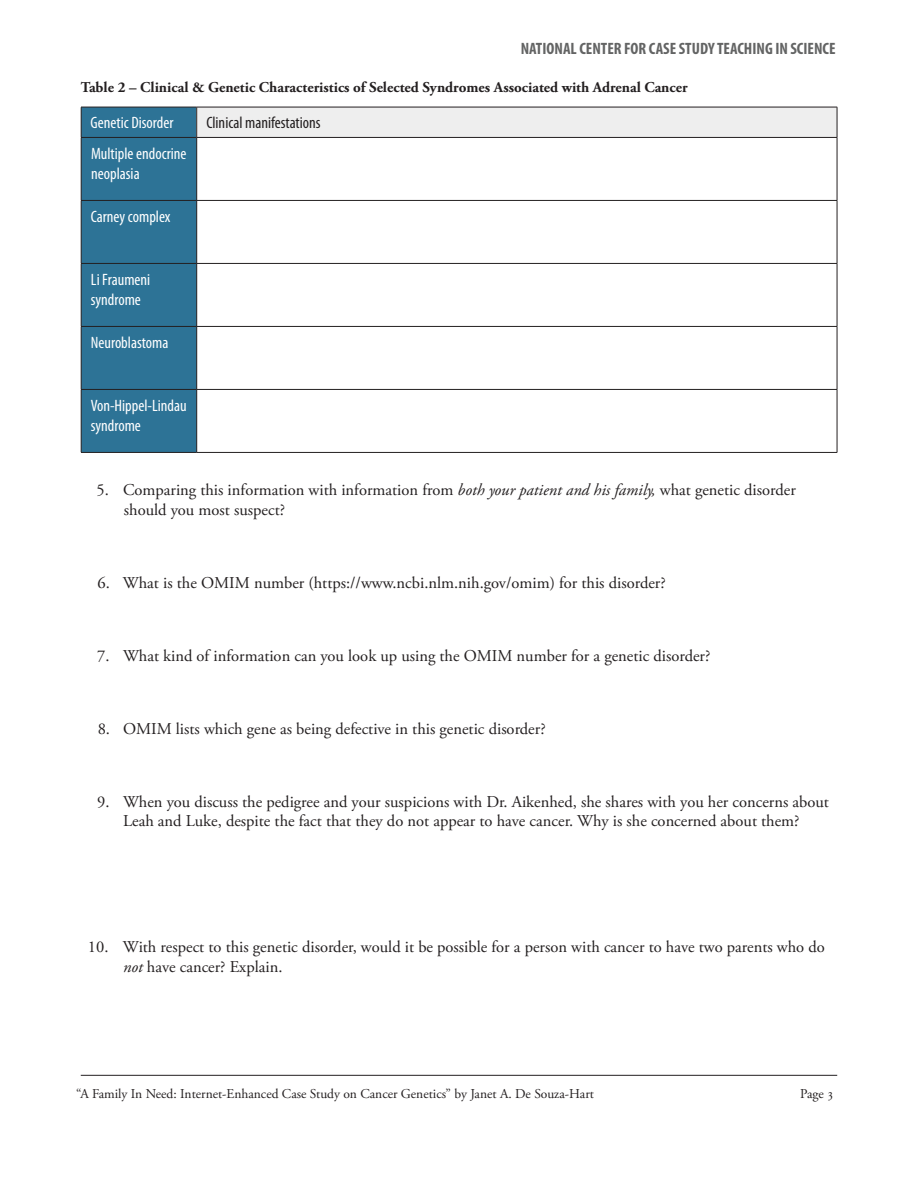
<style>
.page{position:relative;width:918px;height:1188px;background:#fff}
.page>*{position:absolute;margin:0;border:0;box-sizing:border-box;transform-origin:0 0}
.Numbered_List{font:16.5px/19.8px "Adobe Garamond Pro";color:#231f20}
.Numbered_List--two_d{font:16.5px/19.8px "Adobe Garamond Pro";color:#231f20}
.Cell_Head{font:condensed 16.5px/19.8px "Myriad Pro";color:#fff}
.t1{font:700 condensed 16.5px "Myriad Pro";color:#636464}
.Cell_Head-2{font:condensed 16.5px "Myriad Pro";color:#231f20}
.Table_heading{font:700 15px "Adobe Garamond Pro";color:#231f20}
.t2{font:13.5px "Adobe Garamond Pro";color:#231f20}
.s1{font-style:italic}
</style>
<div class="page">
<hr style="left:81px;top:1075px;width:756px;height:1px;background:#231f20">
<div style="left:82px;top:108px;width:114px;height:344px;background:#2d7396"></div>
<div style="left:197px;top:107px;width:640px;height:30px;background:#eee"></div>
<hr style="left:81px;top:107px;width:116px;height:1px;background:#231f20">
<hr style="left:81px;top:107px;width:1px;height:30px;background:#231f20">
<hr style="left:197px;top:107px;width:640px;height:1px;background:#231f20">
<hr style="left:196px;top:107px;width:1px;height:30px;background:#231f20">
<hr style="left:837px;top:107px;width:1px;height:30px;background:#231f20">
<hr style="left:81px;top:137px;width:116px;height:1px;background:#231f20">
<hr style="left:81px;top:138px;width:1px;height:62px;background:#231f20">
<hr style="left:197px;top:137px;width:640px;height:1px;background:#231f20">
<hr style="left:196px;top:138px;width:1px;height:62px;background:#231f20">
<hr style="left:837px;top:138px;width:1px;height:62px;background:#231f20">
<hr style="left:81px;top:200px;width:116px;height:1px;background:#231f20">
<hr style="left:81px;top:201px;width:1px;height:62px;background:#231f20">
<hr style="left:197px;top:200px;width:640px;height:1px;background:#231f20">
<hr style="left:196px;top:201px;width:1px;height:62px;background:#231f20">
<hr style="left:837px;top:201px;width:1px;height:62px;background:#231f20">
<hr style="left:81px;top:263px;width:116px;height:1px;background:#231f20">
<hr style="left:81px;top:264px;width:1px;height:62px;background:#231f20">
<hr style="left:197px;top:263px;width:640px;height:1px;background:#231f20">
<hr style="left:196px;top:264px;width:1px;height:62px;background:#231f20">
<hr style="left:837px;top:264px;width:1px;height:62px;background:#231f20">
<hr style="left:81px;top:326px;width:116px;height:1px;background:#231f20">
<hr style="left:81px;top:327px;width:1px;height:62px;background:#231f20">
<hr style="left:197px;top:326px;width:640px;height:1px;background:#231f20">
<hr style="left:196px;top:327px;width:1px;height:62px;background:#231f20">
<hr style="left:837px;top:327px;width:1px;height:62px;background:#231f20">
<hr style="left:81px;top:389px;width:116px;height:1px;background:#231f20">
<hr style="left:81px;top:390px;width:1px;height:62px;background:#231f20">
<hr style="left:197px;top:389px;width:640px;height:1px;background:#231f20">
<hr style="left:196px;top:390px;width:1px;height:62px;background:#231f20">
<hr style="left:837px;top:390px;width:1px;height:62px;background:#231f20">
<hr style="left:81px;top:452px;width:116px;height:1px;background:#231f20">
<hr style="left:197px;top:452px;width:640px;height:1px;background:#231f20">
<p class="t1" style="left:521px;top:38px;width:316px">NATIONAL CENTER FOR CASE STUDY TEACHING IN SCIENCE</p>
<p class="Table_heading" style="left:81px;top:78px;width:608px">Table 2 – Clinical &amp; Genetic Characteristics of Selected Syndromes Associated with Adrenal Cancer</p>
<p class="Cell_Head" style="left:91px;top:113px;width:84px">Genetic Disorder</p>
<p class="Cell_Head-2" style="left:206px;top:113px;width:116px">Clinical manifestations</p>
<p class="Cell_Head" style="left:91px;top:143px;width:97px">Multiple endocrine neoplasia</p>
<p class="Cell_Head" style="left:91px;top:206px;width:81px">Carney complex</p>
<p class="Cell_Head" style="left:91px;top:269px;width:61px">Li Fraumeni syndrome</p>
<p class="Cell_Head" style="left:91px;top:332px;width:79px">Neuroblastoma</p>
<p class="Cell_Head" style="left:91px;top:395px;width:98px">Von-Hippel-Lindau syndrome</p>
<p class="Numbered_List" style="left:124px;top:481px;width:673px;text-indent:-27px">5. Comparing this information with information from <span class="s1">both your patient and his family,</span> what genetic disorder should you most suspect?</p>
<p class="Numbered_List" style="left:98px;top:573px;width:570px">6. What is the OMIM number (https://www.ncbi.nlm.nih.gov/omim) for this disorder?</p>
<p class="Numbered_List" style="left:97px;top:646px;width:615px">7. What kind of information can you look up using the OMIM number for a genetic disorder?</p>
<p class="Numbered_List" style="left:98px;top:719px;width:449px">8. OMIM lists which gene as being defective in this genetic disorder?</p>
<p class="Numbered_List" style="left:97px;top:792px;width:733px;text-align:center">9. When you discuss the pedigree and your suspicions with Dr. Aikenhed, she shares with you her concerns about<br>Leah and Luke, despite the fact that they do not appear to have cancer. Why is she concerned about them?</p>
<p class="Numbered_List--two_d" style="left:123px;top:938px;width:703px;text-indent:-35px">10. With respect to this genetic disorder, would it be possible for a person with cancer to have two parents who do <span class="s1">not</span> have cancer? Explain.</p>
<p class="t2" style="left:76px;top:1086px;width:520px">“A Family In Need: Internet-Enhanced Case Study on Cancer Genetics” by Janet A. De Souza-Hart</p>
<p class="t2" style="left:800px;top:1086px;width:35px">Page 3</p>
</div>
